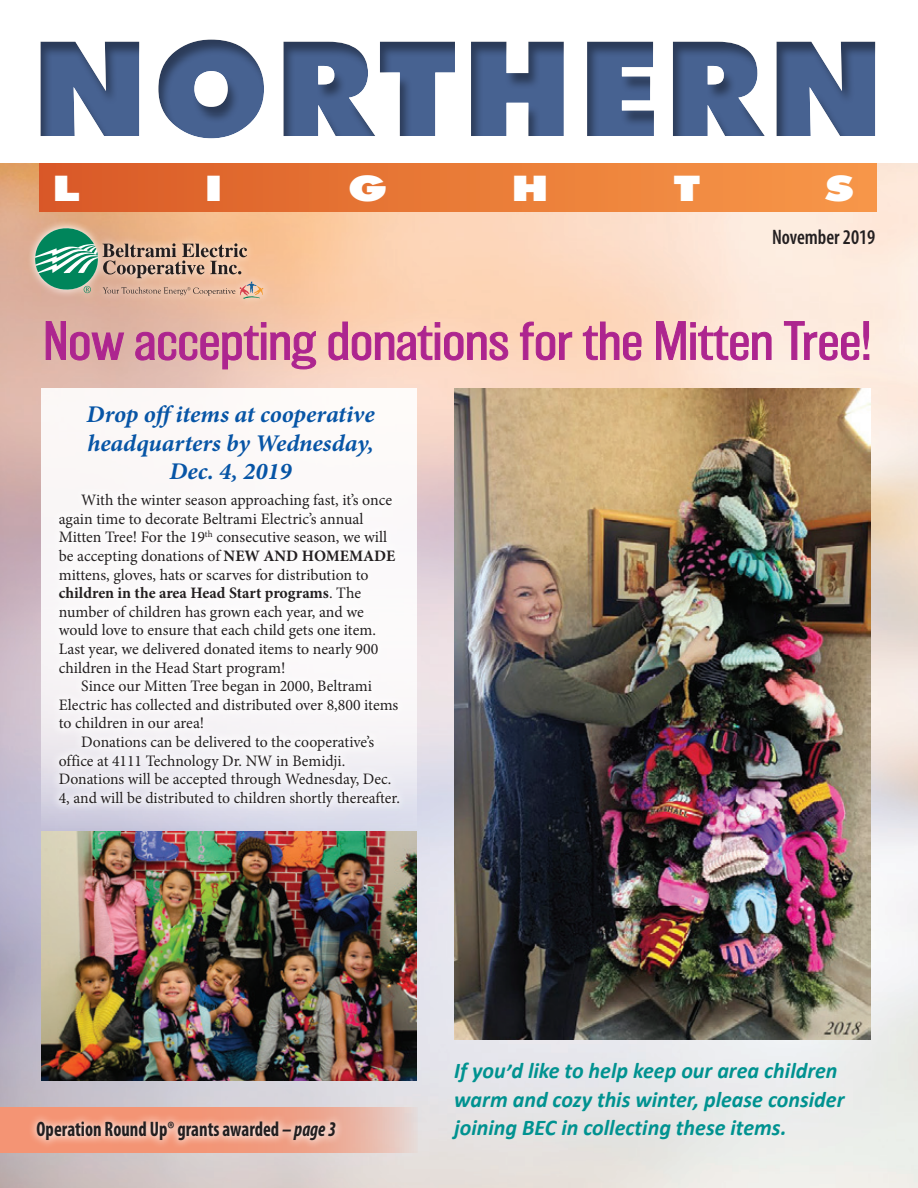
<style>
.page{position:relative;width:918px;height:1188px;background:#fff}
.page>*{position:absolute;margin:0;border:0;box-sizing:border-box;transform-origin:0 0}
.jared{font:200 49.8px "Balboa";letter-spacing:.005em;color:#ad258f;scale:1.12 1}
.t1{font:35.25px "Futuri Extra Bold SWFTE";color:#fff;scale:1.34 1}
.jared-2{font:italic 700 24px/28.8px "Minion Pro";color:#0755a6}
.jared-3{font:italic 700 22.5px/28.5px "Calibri";color:#009290}
.ads_last{font:700 condensed 21px "Myriad Pro";color:#231f20;scale:.89 1}
.t2{font:600 condensed 21px "Myriad Pro";color:#231f20;scale:.95 1}
.jared-4{font:15.9px/18.6px "Minion Pro";color:#231f20}
.s1{font-weight:700}
.s2{font-style:italic}
</style>
<div class="page">
<img style="left:0;top:164px;width:918px;height:1024px">
<div style="left:39px;top:164px;width:838px;height:47px;background:linear-gradient(to right,#d95a26,#f89949)"></div>
<div style="left:29px;top:32px;width:847px;height:108px;background:#231f20;opacity:.45"></div>
<svg style="left:0;top:1107px;width:418px;height:45px;background:#edab96"></svg>
<div style="left:28px;top:1113px;width:317px;height:37px;background:#fff;opacity:.75"></div>
<svg style="left:27px;top:220px;width:244px;height:87px;background:#e8b696"></svg>
<svg style="left:35px;top:226px;width:228px;height:73px;background:#b8aa8d"></svg>
<svg style="left:42px;top:388px;width:375px;height:441px"></svg>
<svg style="left:46px;top:321px;width:78px;height:39px;background:#d49ba1"></svg>
<svg style="left:135px;top:322px;width:181px;height:47px;background:#e1abaa"></svg>
<svg style="left:329px;top:322px;width:179px;height:38px;background:#eeb7b4"></svg>
<svg style="left:520px;top:322px;width:52px;height:38px;background:#efb9b2"></svg>
<svg style="left:583px;top:322px;width:58px;height:38px;background:#eeb7b3"></svg>
<svg style="left:656px;top:321px;width:115px;height:39px;background:#eec1c6"></svg>
<svg style="left:784px;top:321px;width:85px;height:39px;background:#efcad1"></svg>
<div style="left:50px;top:485px;width:358px;height:330px;background:#fff"></div>
<img style="left:454px;top:388px;width:417px;height:652px">
<img style="left:42px;top:831px;width:375px;height:249px">
<p class="t1" style="left:52px;top:163px;width:22px">L</p>
<p class="t1" style="left:204px;top:163px;width:16px">I</p>
<p class="t1" style="left:348px;top:163px;width:31px">G</p>
<p class="t1" style="left:511px;top:163px;width:30px">H</p>
<p class="t1" style="left:674px;top:163px;width:22px">T</p>
<p class="t1" style="left:825px;top:163px;width:23px">S</p>
<p class="t2" style="left:772px;top:224px;width:110px">November 2019</p>
<p class="jared" style="left:43px;top:315px;width:741px">Now accepting donations for the Mitten Tree!</p>
<p class="jared-2" style="left:87px;top:399px;width:290px">Drop off items at cooperative headquarters by Wednesday,</p>
<p class="jared-2" style="left:170px;top:457px;width:124px">Dec. 4, 2019</p>
<p class="jared-4" style="left:59px;top:491px;width:338px;text-indent:22px">With the winter season approaching fast, it’s once again time to decorate Beltrami Electric’s annual Mitten Tree! For the 19<sup>th</sup> consecutive season, we will be accepting donations of <span class="s1">NEW AND HOMEMADE </span>mittens, gloves, hats or scarves for distribution to <span class="s1">children in the area Head Start programs</span>. The number of children has grown each year, and we would love to ensure that each child gets one item.<br>Last year, we delivered donated items to nearly 900 children in the Head Start program!</p>
<p class="jared-4" style="left:59px;top:677px;width:341px;text-indent:22px">Since our Mitten Tree began in 2000, Beltrami<br>Electric has collected and distributed over 8,800 items to children in our area!</p>
<p class="jared-4" style="left:59px;top:733px;width:343px;text-indent:22px">Donations can be delivered to the cooperative’s office at 4111 Technology Dr. NW in Bemidji.<br>Donations will be accepted through Wednesday, Dec.<br>4, and will be distributed to children shortly thereafter.</p>
<p class="ads_last" style="left:37px;top:1116px;width:338px">Operation Round Up® grants awarded <span class="s2">– page 3</span></p>
<p class="jared-3" style="left:454px;top:1057px;width:392px">If you’d like to help keep our area children warm and cozy this winter, please consider joining BEC in collecting these items.</p>
</div>
